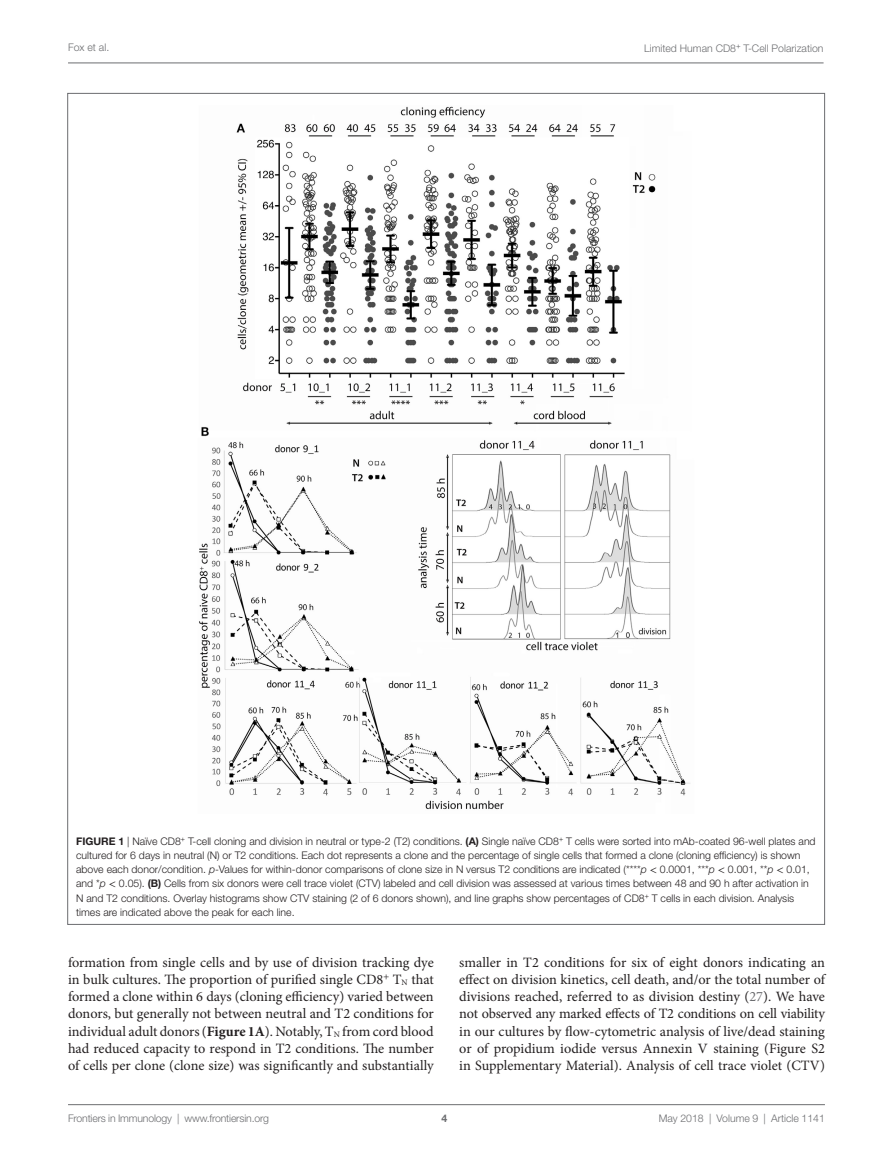
<style>
.page{position:relative;width:893px;height:1170px;background:#fff}
.page>*{position:absolute;margin:0;border:0;box-sizing:border-box;transform-origin:0 0}
.t1{font:14.25px/17.2px "Minion Pro";color:#231f20;text-align:justify}
.t2{font:300 10.5px/14.2px "Helvetica Neue LT Std";color:#231f20}
.t3{font:300 10.5px "Helvetica Neue LT Std";color:#6c6d70}
.t4{font:700 10.5px "Helvetica Neue LT Std";color:#6c6d70}
.s1{font-weight:700}
.s2{font-style:italic}
.s3{font-family:"STIX General";font-weight:400}
.s4{color:#6c6d70}
</style>
<div class="page">
<img style="left:199px;top:106px;width:491px;height:704px">
<hr style="left:68px;top:63px;width:756px;height:1px;background:#6c6d70">
<hr style="left:68px;top:1104px;width:757px;height:1px;background:#6c6d70">
<p class="t3" style="left:68px;top:41px;width:43px">Fox et al.</p>
<p class="t3" style="left:644px;top:42px;width:181px">Limited Human CD8<sup>+</sup> T-Cell Polarization</p>
<p class="t2" style="left:76px;top:833px;width:741px"><span class="s1">FIGURE 1</span> | Naïve CD8<sup>+</sup> T-cell cloning and division in neutral or type-2 (T2) conditions. <span class="s1">(A)</span> Single naïve CD8<sup>+</sup> T cells were sorted into mAb-coated 96-well plates and cultured for 6 days in neutral (N) or T2 conditions. Each dot represents a clone and the percentage of single cells that formed a clone (cloning efficiency) is shown above each donor/condition. <span class="s2">p</span>-Values for within-donor comparisons of clone size in N versus T2 conditions are indicated (****<span class="s2">p</span> <span class="s3">&lt;</span> 0.0001, ***<span class="s2">p</span> <span class="s3">&lt;</span> 0.001, **<span class="s2">p</span> <span class="s3">&lt;</span> 0.01, and *<span class="s2">p</span> <span class="s3">&lt;</span> 0.05). <span class="s1">(B)</span> Cells from six donors were cell trace violet (CTV) labeled and cell division was assessed at various times between 48 and 90 h after activation in N and T2 conditions. Overlay histograms show CTV staining (2 of 6 donors shown), and line graphs show percentages of CD8<sup>+</sup> T cells in each division. Analysis times are indicated above the peak for each line.</p>
<p class="t1" style="left:68px;top:953px;width:367px">formation from single cells and by use of division tracking dye in bulk cultures. The proportion of purified single CD8<sup>+</sup> T<sub>N</sub> that formed a clone within 6 days (cloning efficiency) varied between donors, but generally not between neutral and T2 conditions for individual adult donors (<span class="s1">Figure 1A</span>). Notably, T<sub>N</sub> from cord blood had reduced capacity to respond in T2 conditions. The number of cells per clone (clone size) was significantly and substantially</p>
<p class="t1" style="left:459px;top:953px;width:367px">smaller in T2 conditions for six of eight donors indicating an effect on division kinetics, cell death, and/or the total number of divisions reached, referred to as division destiny (<span class="s4">27</span>). We have not observed any marked effects of T2 conditions on cell viability in our cultures by flow-cytometric analysis of live/dead staining or of propidium iodide versus Annexin V staining (Figure S2 in Supplementary Material). Analysis of cell trace violet (CTV)</p>
<p class="t3" style="left:68px;top:1111px;width:203px">Frontiers in Immunology | www.frontiersin.org</p>
<p class="t3" style="left:659px;top:1111px;width:168px">May 2018 | Volume 9 | Article 1141</p>
<p class="t4" style="left:441px;top:1111px;width:7px">4</p>
</div>
